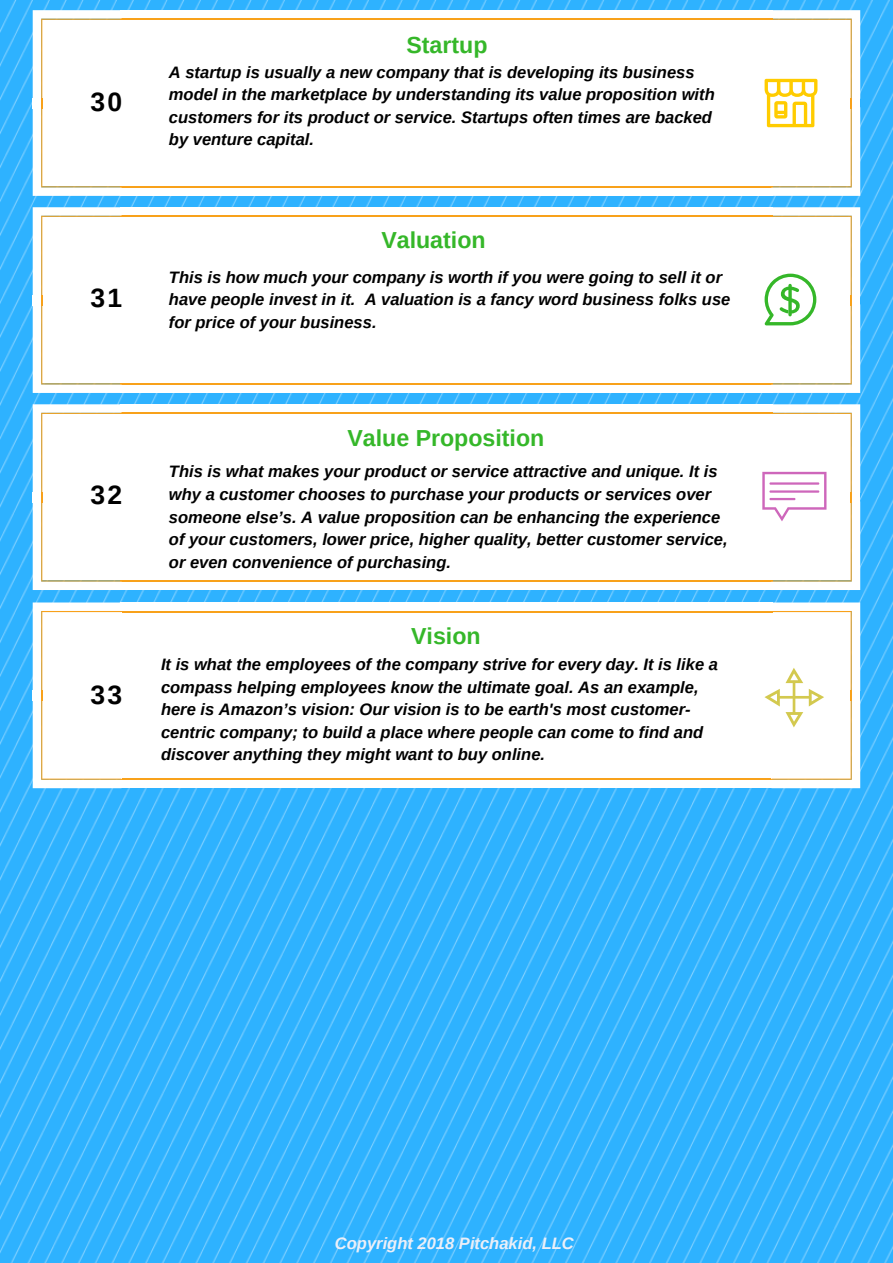
<style>
.page{position:relative;width:893px;height:1263px;background:#fff}
.page>*{position:absolute;margin:0;border:0;box-sizing:border-box;transform-origin:0 0}
.t1{font:700 26.55px "Arimo";letter-spacing:.09em;color:#000}
.t2{font:700 23.25px "Arimo";color:#35b729}
.t3{font:italic 700 16.5px/22.5px "Arimo";color:#000}
.t4{font:italic 700 16.5px "Arimo";color:#eceff8}
</style>
<div class="page">
<img style="left:0;top:0;width:893px;height:1263px">
<div style="left:120px;top:295px;width:653px;height:11px;background:#fff"></div>
<div style="left:120px;top:304px;width:653px;height:79px;background:#fff"></div>
<div style="left:120px;top:384px;width:653px;height:9px;background:#fff"></div>
<hr style="left:120px;top:383px;width:653px;height:1px;background:#f8a11a">
<div style="left:120px;top:217px;width:653px;height:79px;background:#fff"></div>
<div style="left:120px;top:207px;width:653px;height:9px;background:#fff"></div>
<hr style="left:120px;top:216px;width:653px;height:1px;background:#f8a11a">
<svg style="left:33px;top:207px;width:88px;height:186px"></svg>
<svg style="left:765px;top:207px;width:95px;height:186px"></svg>
<div style="left:120px;top:492px;width:653px;height:11px;background:#fff"></div>
<div style="left:120px;top:501px;width:653px;height:79px;background:#fff"></div>
<div style="left:120px;top:581px;width:653px;height:9px;background:#fff"></div>
<hr style="left:120px;top:580px;width:653px;height:1px;background:#f8a11a">
<div style="left:120px;top:414px;width:653px;height:79px;background:#fff"></div>
<div style="left:120px;top:404px;width:653px;height:9px;background:#fff"></div>
<hr style="left:120px;top:413px;width:653px;height:1px;background:#f8a11a">
<svg style="left:33px;top:404px;width:88px;height:186px"></svg>
<div style="left:120px;top:690px;width:653px;height:11px;background:#fff"></div>
<div style="left:120px;top:700px;width:653px;height:79px;background:#fff"></div>
<div style="left:120px;top:780px;width:653px;height:8px;background:#fff"></div>
<hr style="left:120px;top:779px;width:653px;height:1px;background:#f8a11a">
<div style="left:120px;top:612px;width:653px;height:79px;background:#fff"></div>
<div style="left:120px;top:602px;width:653px;height:9px;background:#fff"></div>
<hr style="left:120px;top:611px;width:653px;height:1px;background:#f8a11a">
<svg style="left:33px;top:602px;width:88px;height:186px"></svg>
<div style="left:120px;top:98px;width:653px;height:10px;background:#fff"></div>
<div style="left:120px;top:107px;width:653px;height:79px;background:#fff"></div>
<div style="left:120px;top:187px;width:653px;height:9px;background:#fff"></div>
<hr style="left:120px;top:186px;width:653px;height:1px;background:#f8a11a">
<div style="left:120px;top:20px;width:653px;height:79px;background:#fff"></div>
<div style="left:120px;top:10px;width:653px;height:9px;background:#fff"></div>
<hr style="left:120px;top:19px;width:653px;height:1px;background:#f8a11a">
<svg style="left:33px;top:10px;width:88px;height:186px"></svg>
<svg style="left:765px;top:602px;width:95px;height:186px"></svg>
<svg style="left:765px;top:10px;width:95px;height:186px"></svg>
<svg style="left:762px;top:404px;width:98px;height:186px"></svg>
<hr style="left:769px;top:482px;width:51px;height:3px;background:#ce67bb">
<hr style="left:769px;top:490px;width:51px;height:3px;background:#ce67bb">
<hr style="left:769px;top:498px;width:27px;height:2px;background:#ce67bb">
<h1 class="t1" style="left:90px;top:87px;width:33px">30</h1>
<h1 class="t1" style="left:90px;top:283px;width:33px">31</h1>
<h1 class="t1" style="left:90px;top:480px;width:33px">32</h1>
<h1 class="t1" style="left:90px;top:680px;width:33px">33</h1>
<h2 class="t2" style="left:406px;top:32px;width:83px">Startup</h2>
<p class="t3" style="left:169px;top:61px;width:547px">A startup is usually a new company that is developing its business model in the marketplace by understanding its value proposition with customers for its product or service. Startups often times are backed by venture capital.</p>
<h2 class="t2" style="left:381px;top:227px;width:106px">Valuation</h2>
<p class="t3" style="left:169px;top:266px;width:563px">This is how much your company is worth if you were going to sell it or have people invest in it. A valuation is a fancy word business folks use for price of your business.</p>
<h2 class="t2" style="left:347px;top:425px;width:198px">Value Proposition</h2>
<p class="t3" style="left:169px;top:460px;width:560px">This is what makes your product or service attractive and unique. It is why a customer chooses to purchase your products or services over someone else’s. A value proposition can be enhancing the experience of your customers, lower price, higher quality, better customer service, or even convenience of purchasing.</p>
<h2 class="t2" style="left:411px;top:623px;width:71px">Vision</h2>
<p class="t3" style="left:161px;top:653px;width:558px">It is what the employees of the company strive for every day. It is like a compass helping employees know the ultimate goal. As an example, here is Amazon’s vision: Our vision is to be earth's most customer&shy;centric company; to build a place where people can come to find and discover anything they might want to buy online.</p>
<p class="t4" style="left:335px;top:1234px;width:240px">Copyright 2018 Pitchakid, LLC</p>
</div>
